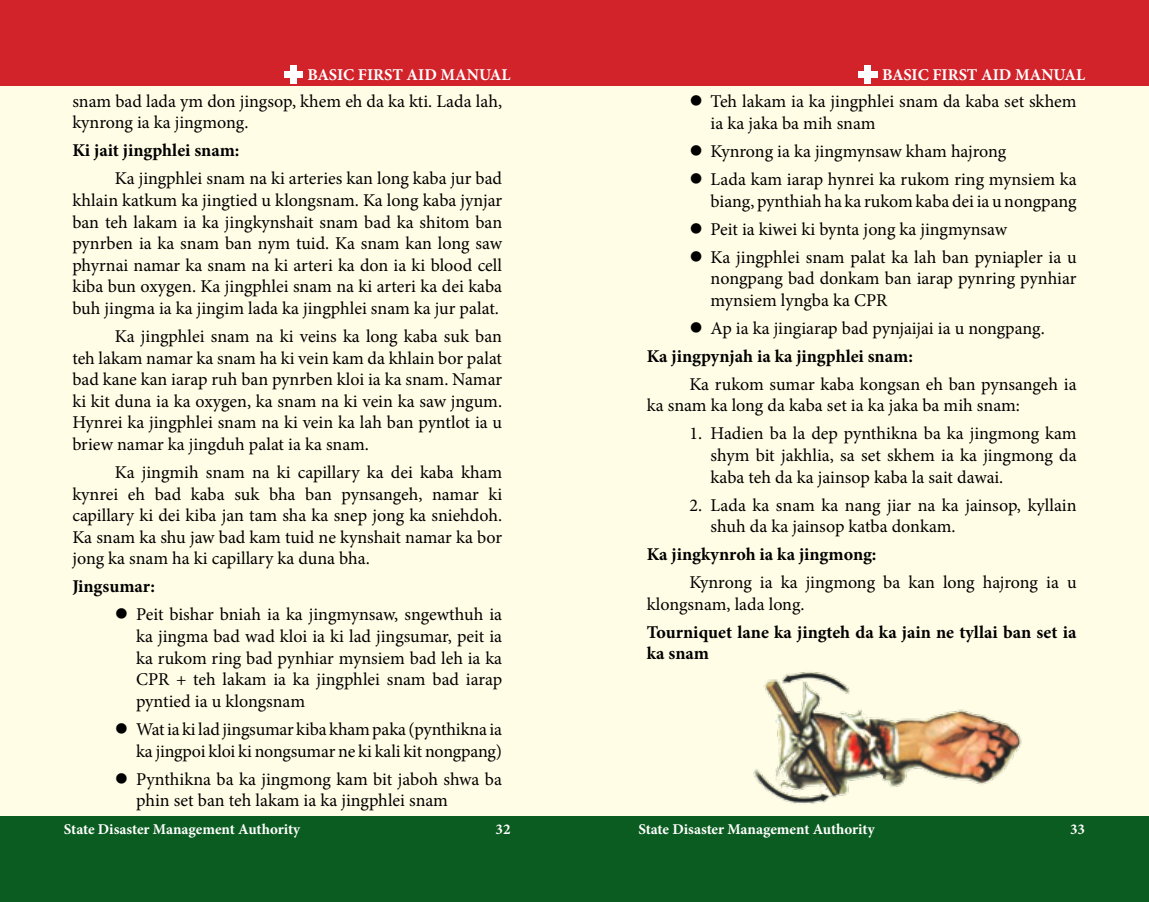
<style>
.page{position:relative;width:1149px;height:902px;background:#fff}
.page>*{position:absolute;margin:0;border:0;box-sizing:border-box;transform-origin:0 0}
.t1{font:18px/21.6px "Minion Pro";color:#000}
.t2{font:700 18px/21.6px "Minion Pro";color:#000}
.t3{font:700 16.5px "Minion Pro";color:#fff}
.t4{font:700 15px "Minion Pro";letter-spacing:-.005em;color:#fff}
.s1{font-weight:700}
</style>
<div class="page">
<div style="left:0;top:0;width:574px;height:901px;background:#fffde5"></div>
<div style="left:574px;top:0;width:574px;height:901px;background:#fffde5"></div>
<div style="left:0;top:0;width:574px;height:85px;background:#d2232a"></div>
<div style="left:574px;top:0;width:574px;height:85px;background:#d2232a"></div>
<div style="left:0;top:816px;width:574px;height:85px;background:#0b5c20"></div>
<div style="left:574px;top:816px;width:574px;height:85px;background:#0b5c20"></div>
<svg style="left:290px;top:65px;width:6px;height:6px"></svg>
<div style="left:296px;top:71px;width:7px;height:7px;background:#fff"></div>
<svg style="left:290px;top:78px;width:6px;height:6px"></svg>
<div style="left:290px;top:71px;width:6px;height:7px;background:#fff"></div>
<div style="left:284px;top:71px;width:6px;height:7px;background:#fff"></div>
<svg style="left:864px;top:65px;width:6px;height:6px"></svg>
<div style="left:870px;top:71px;width:7px;height:7px;background:#fff"></div>
<svg style="left:864px;top:78px;width:6px;height:6px"></svg>
<div style="left:864px;top:71px;width:6px;height:7px;background:#fff"></div>
<div style="left:858px;top:71px;width:6px;height:7px;background:#fff"></div>
<img style="left:753px;top:672px;width:269px;height:132px">
<p class="t3" style="left:307px;top:63px;width:204px">BASIC FIRST AID MANUAL</p>
<p class="t3" style="left:881px;top:63px;width:204px">BASIC FIRST AID MANUAL</p>
<p class="t1" style="left:72px;top:90px;width:431px">snam bad lada ym don jingsop, khem eh da ka kti. Lada lah, kynrong ia ka jingmong.</p>
<p class="t2" style="left:72px;top:139px;width:168px">Ki jait jingphlei snam:</p>
<p class="t1" style="left:72px;top:168px;width:431px;text-align:justify;text-indent:43px">Ka jingphlei snam na ki arteries kan long kaba jur bad khlain katkum ka jingtied u klongsnam. Ka long kaba jynjar ban teh lakam ia ka jingkynshait snam bad ka shitom ban pynrben ia ka snam ban nym tuid. Ka snam kan long saw phyrnai namar ka snam na ki arteri ka don ia ki blood cell kiba bun oxygen. Ka jingphlei snam na ki arteri ka dei kaba buh jingma ia ka jingim lada ka jingphlei snam ka jur palat.</p>
<p class="t1" style="left:72px;top:325px;width:431px;text-align:justify;text-indent:43px">Ka jingphlei snam na ki veins ka long kaba suk ban teh lakam namar ka snam ha ki vein kam da khlain bor palat bad kane kan iarap ruh ban pynrben kloi ia ka snam. Namar ki kit duna ia ka oxygen, ka snam na ki vein ka saw jngum.<br>Hynrei ka jingphlei snam na ki vein ka lah ban pyntlot ia u briew namar ka jingduh palat ia ka snam.</p>
<p class="t1" style="left:72px;top:461px;width:431px;text-align:justify;text-indent:43px">Ka jingmih snam na ki capillary ka dei kaba kham kynrei eh bad kaba suk bha ban pynsangeh, namar ki capillary ki dei kiba jan tam sha ka snep jong ka sniehdoh.<br>Ka snam ka shu jaw bad kam tuid ne kynshait namar ka bor jong ka snam ha ki capillary ka duna bha.</p>
<p class="t2" style="left:72px;top:575px;width:84px">Jingsumar:</p>
<p class="t1" style="left:136px;top:604px;width:367px;text-align:justify;text-indent:-21px">● Peit bishar bniah ia ka jingmynsaw, sngewthuh ia ka jingma bad wad kloi ia ki lad jingsumar, peit ia ka rukom ring bad pynhiar mynsiem bad leh ia ka CPR + teh lakam ia ka jingphlei snam bad iarap pyntied ia u klongsnam</p>
<p class="t1" style="left:115px;top:718px;width:388px;text-align:right">● Wat ia ki lad jingsumar kiba kham paka (pynthikna ia ka jingpoi kloi ki nongsumar ne ki kali kit nongpang)</p>
<p class="t1" style="left:136px;top:768px;width:367px;text-indent:-21px">● Pynthikna ba ka jingmong kam bit jaboh shwa ba phin set ban teh lakam ia ka jingphlei snam</p>
<p class="t1" style="left:710px;top:91px;width:367px;text-indent:-21px">● Teh lakam ia ka jingphlei snam da kaba set skhem ia ka jaka ba mih snam</p>
<p class="t1" style="left:689px;top:140px;width:318px">● Kynrong ia ka jingmynsaw kham hajrong</p>
<p class="t1" style="left:689px;top:168px;width:388px;text-align:right">● Lada kam iarap hynrei ka rukom ring mynsiem ka biang, pynthiah ha ka rukom kaba dei ia u nongpang</p>
<p class="t1" style="left:689px;top:218px;width:319px">● Peit ia kiwei ki bynta jong ka jingmynsaw</p>
<p class="t1" style="left:710px;top:246px;width:367px;text-align:justify;text-indent:-21px">● Ka jingphlei snam palat ka lah ban pyniapler ia u nongpang bad donkam ban iarap pynring pynhiar mynsiem lyngba ka CPR</p>
<p class="t1" style="left:646px;top:314px;width:399px;line-height:27.9px;text-indent:43px">● Ap ia ka jingiarap bad pynjaijai ia u nongpang.<br><span class="s1">Ka jingpynjah ia ka jingphlei snam:</span></p>
<p class="t1" style="left:646px;top:373px;width:431px;text-indent:43px">Ka rukom sumar kaba kongsan eh ban pynsangeh ia ka snam ka long da kaba set ia ka jaka ba mih snam:</p>
<p class="t1" style="left:710px;top:423px;width:367px;text-align:justify;text-indent:-21px">1. Hadien ba la dep pynthikna ba ka jingmong kam shym bit jakhlia, sa set skhem ia ka jingmong da kaba teh da ka jainsop kaba la sait dawai.</p>
<p class="t1" style="left:710px;top:494px;width:367px;text-indent:-21px">2. Lada ka snam ka nang jiar na ka jainsop, kyllain shuh da ka jainsop katba donkam.</p>
<p class="t2" style="left:646px;top:543px;width:231px">Ka jingkynroh ia ka jingmong:</p>
<p class="t1" style="left:646px;top:571px;width:431px;text-indent:43px">Kynrong ia ka jingmong ba kan long hajrong ia u klongsnam, lada long.</p>
<p class="t2" style="left:646px;top:621px;width:431px">Tourniquet lane ka jingteh da ka jain ne tyllai ban set ia ka snam</p>
<p class="t4" style="left:64px;top:818px;width:238px">State Disaster Management Authority</p>
<p class="t4" style="left:495px;top:818px;width:16px">32</p>
<p class="t4" style="left:638px;top:818px;width:238px">State Disaster Management Authority</p>
<p class="t4" style="left:1069px;top:818px;width:16px">33</p>
</div>
